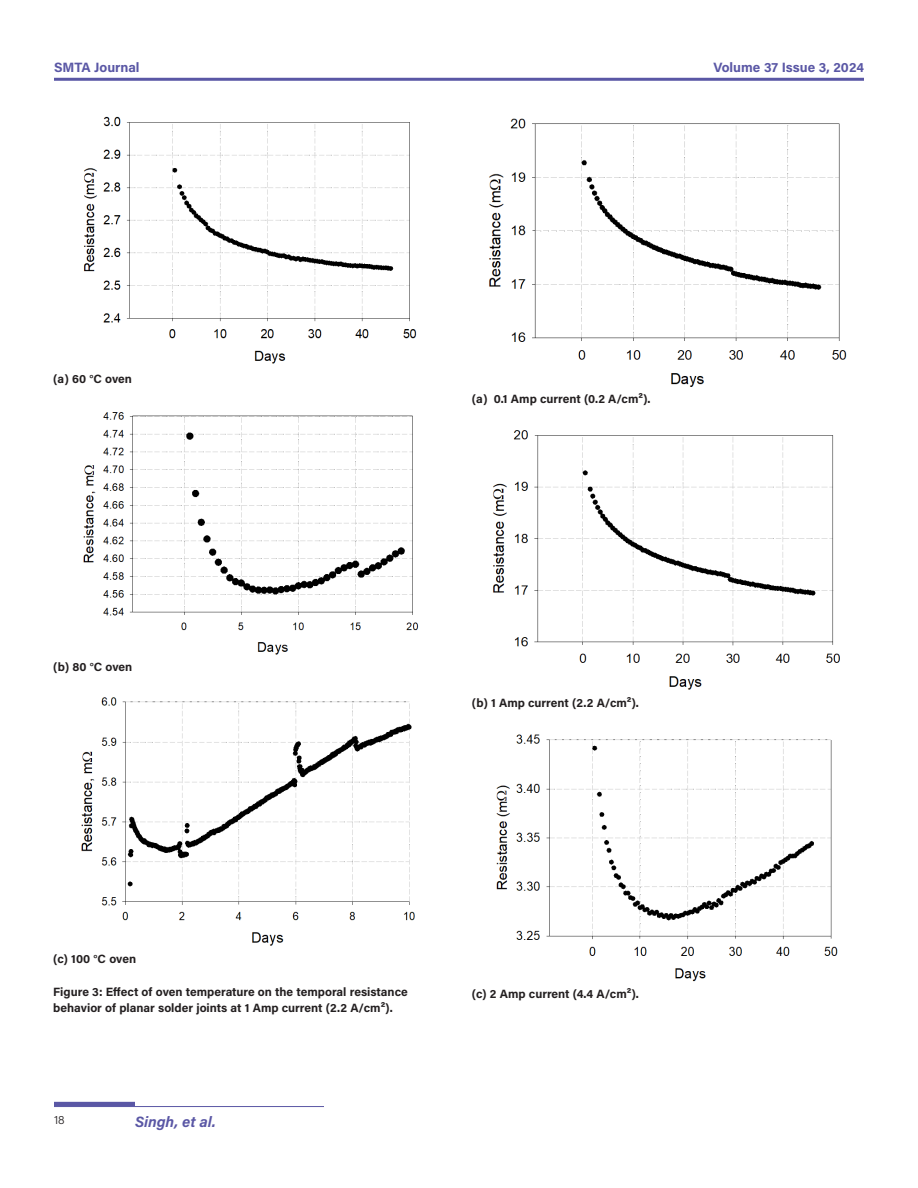
<style>
.page{position:relative;width:918px;height:1188px;background:#fff}
.page>*{position:absolute;margin:0;border:0;box-sizing:border-box;transform-origin:0 0}
.t1{font:italic 700 15px "Acumin Pro";color:#5a57a5}
.t2{font:700 13.5px "Acumin Pro";color:#5a57a5}
.Figure{font:700 12px/16.5px "Acumin Pro";color:#231f20}
.t3{font:300 12px "Acumin Pro";color:#231f20}
</style>
<div class="page">
<hr style="left:54px;top:78px;width:810px;height:3px;background:#5a57a5">
<hr style="left:54px;top:1106px;width:270px;height:1px;background:#5a57a5">
<hr style="left:54px;top:1102px;width:81px;height:4px;background:#5a57a5">
<img style="left:83px;top:116px;width:334px;height:248px">
<img style="left:83px;top:412px;width:336px;height:242px">
<img style="left:81px;top:697px;width:334px;height:249px">
<img style="left:489px;top:118px;width:358px;height:269px">
<img style="left:492px;top:430px;width:348px;height:260px">
<img style="left:496px;top:734px;width:342px;height:247px">
<p class="t2" style="left:54px;top:58px;width:87px">SMTA Journal</p>
<p class="t2" style="left:714px;top:58px;width:152px">Volume 37 Issue 3, 2024</p>
<p class="Figure" style="left:53px;top:370px;width:80px">(a) 60 °C oven</p>
<p class="Figure" style="left:472px;top:390px;width:180px">(a) 0.1 Amp current (0.2 A/cm²).</p>
<p class="Figure" style="left:53px;top:658px;width:81px">(b) 80 °C oven</p>
<p class="Figure" style="left:472px;top:694px;width:169px">(b) 1 Amp current (2.2 A/cm²).</p>
<p class="Figure" style="left:53px;top:950px;width:84px">(c) 100 °C oven</p>
<p class="Figure" style="left:53px;top:983px;width:356px">Figure 3: Effect of oven temperature on the temporal resistance behavior of planar solder joints at 1 Amp current (2.2 A/cm²).</p>
<p class="t3" style="left:54px;top:1112px;width:12px">18</p>
<p class="t1" style="left:135px;top:1111px;width:82px">Singh, et al.</p>
<p class="Figure" style="left:472px;top:985px;width:168px">(c) 2 Amp current (4.4 A/cm²).</p>
</div>
